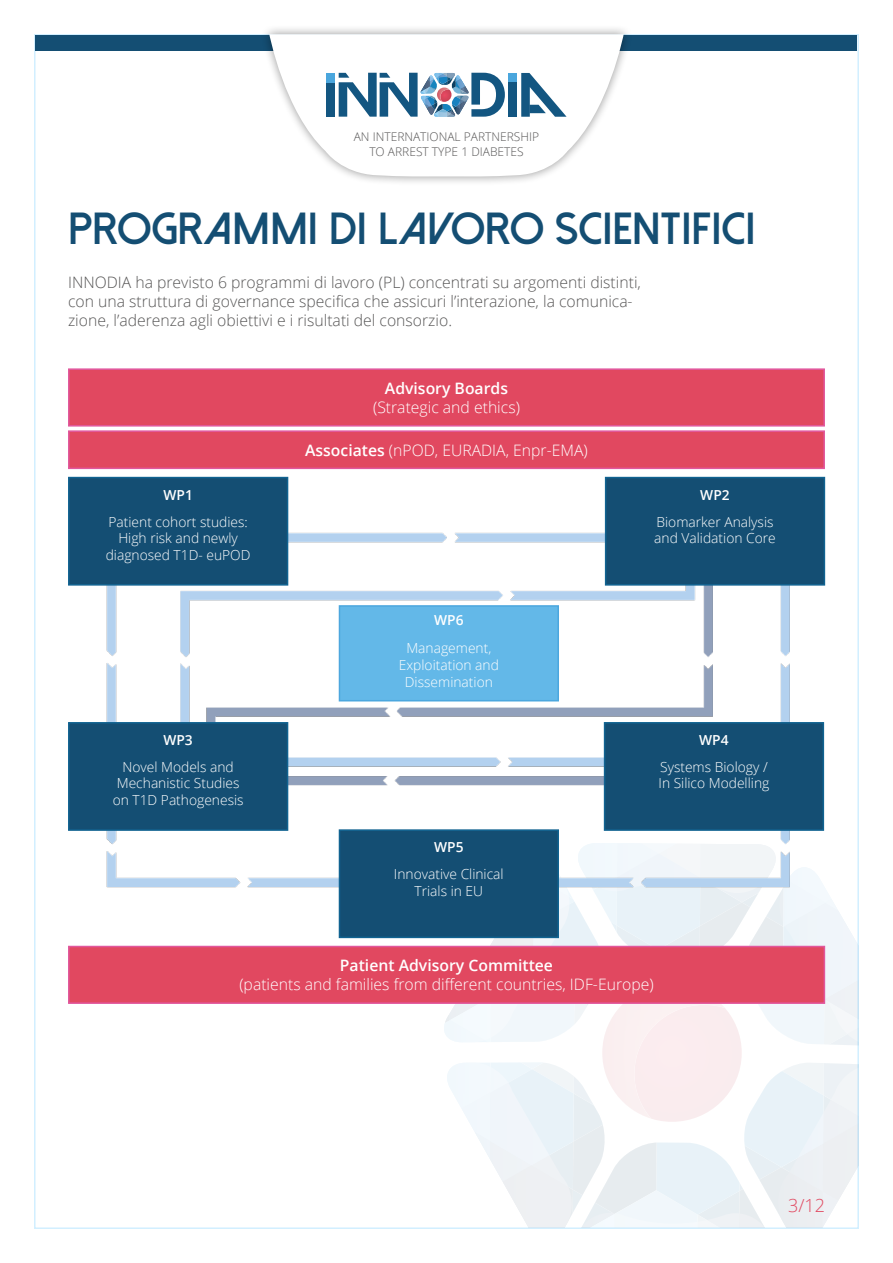
<style>
.page{position:relative;width:893px;height:1263px;background:#fff}
.page>*{position:absolute;margin:0;border:0;box-sizing:border-box;transform-origin:0 0}
.t1{font:800 45px "Dolce Vita";color:#144e73}
.t2{font:300 18px "Open Sans";color:#e14860}
.t3{font:300 15.75px/18.9px "Open Sans";color:#575656}
.t4{font:300 15.75px "Open Sans";color:#fff}
.t5{font:600 15.75px "Open Sans";color:#fff}
.t6{font:300 13.8px/16.5px "Open Sans";color:#fff;text-align:center}
.t7{font:600 13.8px "Open Sans";color:#fff}
.t8{font:300 12px/14.4px "Open Sans";color:#575656;text-align:center}
.s1{font-weight:600}
</style>
<div class="page">
<div style="left:36px;top:35px;width:821px;height:16px;background:#144e73"></div>
<div style="left:260px;top:25px;width:372px;height:161px;background:#000;opacity:.4"></div>
<svg style="left:269px;top:34px;width:355px;height:143px"></svg>
<div style="left:326px;top:82px;width:9px;height:35px;background:#135681"></div>
<div style="left:326px;top:73px;width:9px;height:9px;background:#4aa6dd"></div>
<div style="left:509px;top:73px;width:8px;height:9px;background:#4aa6dd"></div>
<div style="left:509px;top:82px;width:8px;height:35px;background:#135681"></div>
<svg style="left:521px;top:73px;width:46px;height:44px"></svg>
<svg style="left:339px;top:73px;width:166px;height:44px"></svg>
<svg style="left:439px;top:843px;width:420px;height:385px"></svg>
<img style="left:602px;top:1004px;width:123px;height:115px">
<div style="left:68px;top:368px;width:757px;height:59px;background:#e14860;border:2px solid #e1579d"></div>
<div style="left:68px;top:946px;width:757px;height:58px;background:#e14860;border:2px solid #e1579d"></div>
<div style="left:68px;top:430px;width:757px;height:39px;background:#e14860;border:2px solid #e1579d"></div>
<img style="left:106px;top:527px;width:689px;height:365px">
<div style="left:68px;top:477px;width:220px;height:109px;background:#144e73;border:2px solid #116391"></div>
<div style="left:339px;top:605px;width:220px;height:96px;background:#63b8e8;border:2px solid #4ca7de"></div>
<div style="left:605px;top:477px;width:220px;height:109px;background:#144e73;border:2px solid #116391"></div>
<div style="left:339px;top:829px;width:220px;height:109px;background:#144e73;border:2px solid #116391"></div>
<div style="left:68px;top:722px;width:220px;height:109px;background:#144e73;border:2px solid #116391"></div>
<div style="left:604px;top:722px;width:220px;height:109px;background:#144e73;border:2px solid #116391"></div>
<p class="t8" style="left:354px;top:130px;width:187px">AN INTERNATIONAL PARTNERSHIP<br>TO ARREST TYPE 1 DIABETES</p>
<h1 class="t1" style="left:68px;top:206px;width:689px">PROGRAMMI DI LAVORO SCIENTIFICI</h1>
<p class="t3" style="left:68px;top:272px;width:574px">INNODIA ha previsto 6 programmi di lavoro (PL) concentrati su argomenti distinti, con una struttura di governance specifica che assicuri l’interazione, la comunica&shy;zione, l’aderenza agli obiettivi e i risultati del consorzio.</p>
<p class="t7" style="left:163px;top:485px;width:31px">WP1</p>
<p class="t6" style="left:106px;top:513px;width:146px">Patient cohort studies:<br>High risk and newly diagnosed T1D- euPOD</p>
<p class="t7" style="left:163px;top:730px;width:31px">WP3</p>
<p class="t6" style="left:113px;top:758px;width:132px">Novel Models and<br>Mechanistic Studies on T1D Pathogenesis</p>
<p class="t5" style="left:385px;top:377px;width:125px">Advisory Boards</p>
<p class="t4" style="left:373px;top:396px;width:148px">(Strategic and ethics)</p>
<p class="t4" style="left:305px;top:439px;width:284px"><span class="s1">Associates</span> (nPOD, EURADIA, Enpr-EMA)</p>
<p class="t7" style="left:434px;top:610px;width:31px">WP6</p>
<p class="t6" style="left:399px;top:640px;width:102px">Management,<br>Exploitation and<br>Dissemination</p>
<p class="t7" style="left:434px;top:838px;width:31px">WP5</p>
<p class="t6" style="left:394px;top:865px;width:111px">Innovative Clinical<br>Trials in EU</p>
<p class="t7" style="left:700px;top:485px;width:31px">WP2</p>
<p class="t6" style="left:654px;top:513px;width:123px;text-align:left">Biomarker Analysis and Validation Core</p>
<p class="t7" style="left:699px;top:730px;width:31px">WP4</p>
<p class="t6" style="left:658px;top:758px;width:112px;text-align:left">Systems Biology /<br>In Silico Modelling</p>
<p class="t5" style="left:340px;top:955px;width:215px">Patient Advisory Committee</p>
<p class="t4" style="left:239px;top:974px;width:416px">(patients and families from different countries, IDF-Europe)</p>
<h2 class="t2" style="left:788px;top:1193px;width:38px">3/12</h2>
</div>
